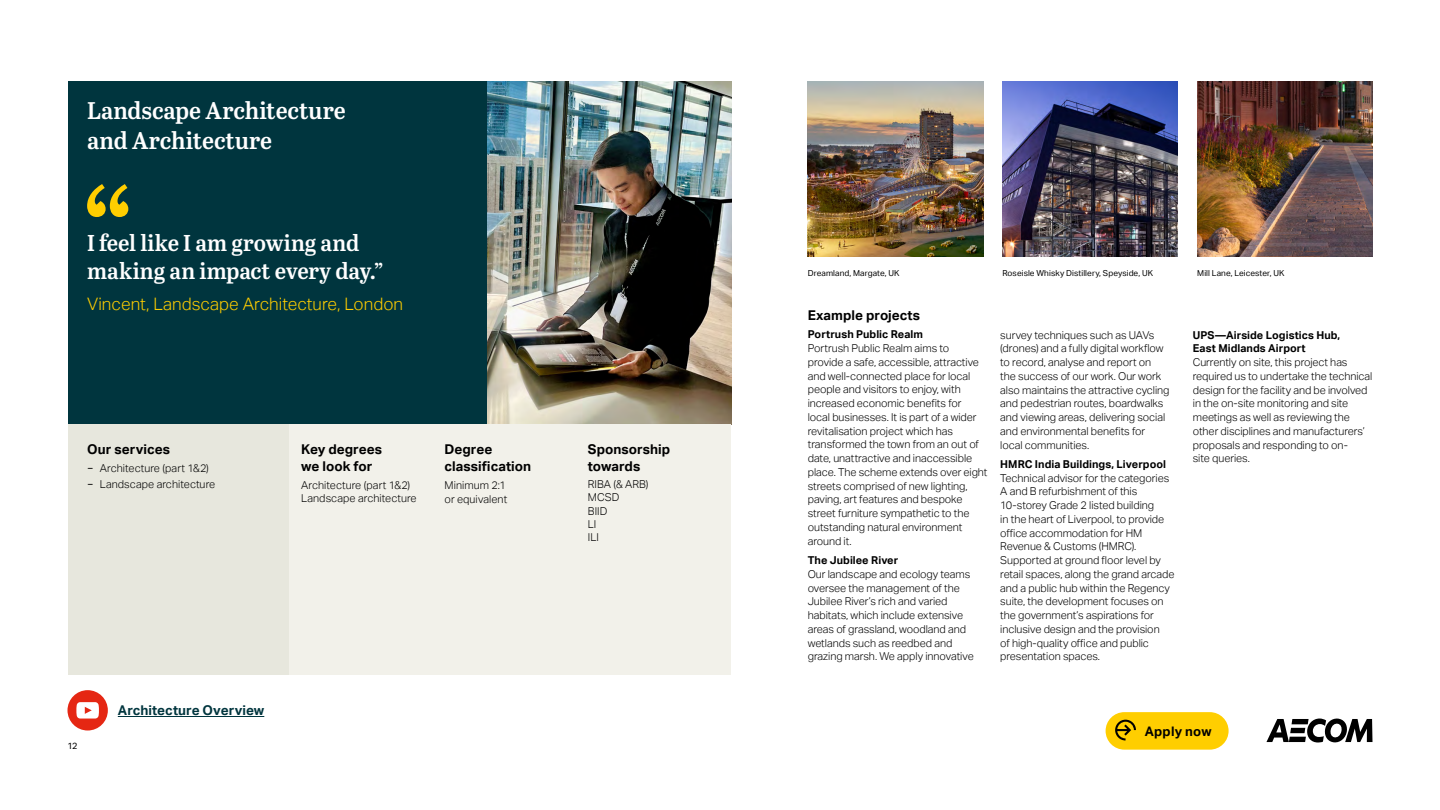
<style>
.page{position:relative;width:1440px;height:810px;background:#fff}
.page>*{position:absolute;margin:0;border:0;box-sizing:border-box;transform-origin:0 0}
.t1{font:24.08px/29.8px "Abril Titling Sb";letter-spacing:-.005em;color:#fff}
.t2{font:22.88px/27.5px "Abril Titling Sb";letter-spacing:-.005em;color:#fff}
.t3{font:300 17.17px "AECOM Sans";color:#ffce00}
.t4{font:700 13.5px/17.2px "AECOM Sans";color:#000}
.t5{font:700 13.5px "AECOM Sans";color:#00353e}
.t6{font:700 13.12px "AECOM Sans";letter-spacing:.015em;color:#000}
.t7{font:300 10.88px/13.7px "AECOM Sans";letter-spacing:-.005em;color:#000}
.t8{font:700 10.88px/13.7px "AECOM Sans";letter-spacing:.005em;color:#000}
.t9{font:9px "AECOM Sans";color:#000}
.t10{font:8.25px "AECOM Sans";letter-spacing:.01em;color:#000}
.s1{font-weight:400}
</style>
<div class="page">
<div style="left:68px;top:81px;width:644px;height:343px;background:#00353e"></div>
<img style="left:488px;top:81px;width:243px;height:343px">
<img style="left:808px;top:81px;width:175px;height:175px">
<img style="left:1003px;top:81px;width:175px;height:175px">
<img style="left:1197px;top:81px;width:176px;height:175px">
<div style="left:282px;top:424px;width:449px;height:251px;background:#f2f1ea"></div>
<div style="left:68px;top:424px;width:221px;height:251px;background:#e7e7dd"></div>
<svg style="left:87px;top:184px;width:41px;height:33px"></svg>
<hr style="left:118px;top:716px;width:146px;height:1px;background:#00353e">
<div style="left:67px;top:690px;width:41px;height:41px;background:#e52713;border-radius:20px"></div>
<svg style="left:76px;top:702px;width:23px;height:17px"></svg>
<svg style="left:1266px;top:718px;width:107px;height:25px"></svg>
<div style="left:1106px;top:712px;width:123px;height:38px;background:#ffce00;border-radius:19px"></div>
<svg style="left:1115px;top:720px;width:21px;height:21px"></svg>
<h1 class="t1" style="left:87px;top:95px;width:260px">Landscape Architecture and Architecture</h1>
<h2 class="t2" style="left:87px;top:229px;width:298px">I feel like I am growing and making an impact every day.”</h2>
<h3 class="t3" style="left:87px;top:294px;width:318px">Vincent, Landscape Architecture, London</h3>
<p class="t4" style="left:87px;top:440px;width:84px">Our services</p>
<p class="t7" style="left:87px;top:460px;width:130px;line-height:16px"><span class="s1">−</span> Architecture (part 1&amp;2) <span class="s1">−</span> Landscape architecture</p>
<p class="t4" style="left:301px;top:440px;width:82px">Key degrees we look for</p>
<p class="t7" style="left:301px;top:479px;width:117px;line-height:13px">Architecture (part 1&amp;2)<br>Landscape architecture</p>
<p class="t4" style="left:445px;top:440px;width:88px">Degree classification</p>
<p class="t7" style="left:445px;top:479px;width:64px">Minimum 2:1 or equivalent</p>
<p class="t4" style="left:588px;top:440px;width:84px">Sponsorship towards</p>
<p class="t7" style="left:588px;top:478px;width:62px;line-height:13px">RIBA (&amp; ARB)<br>MCSD<br>BIID<br>LI<br>ILI</p>
<p class="t9" style="left:68px;top:741px;width:11px">12</p>
<p class="t5" style="left:118px;top:703px;width:148px">Architecture Overview</p>
<p class="t10" style="left:808px;top:268px;width:93px">Dreamland, Margate, UK</p>
<p class="t10" style="left:1002px;top:268px;width:152px">Roseisle Whisky Distillery, Speyside, UK</p>
<p class="t10" style="left:1197px;top:268px;width:89px">Mill Lane, Leicester, UK</p>
<p class="t4" style="left:808px;top:307px;width:114px">Example projects</p>
<p class="t8" style="left:808px;top:328px;width:117px">Portrush Public Realm</p>
<p class="t7" style="left:808px;top:342px;width:181px">Portrush Public Realm aims to provide a safe, accessible, attractive and well-connected place for local people and visitors to enjoy, with increased economic benefits for<br>local businesses. It is part of a wider revitalisation project which has transformed the town from an out of date, unattractive and inaccessible place. The scheme extends over eight streets comprised of new lighting, paving, art features and bespoke street furniture sympathetic to the outstanding natural environment around it.</p>
<p class="t8" style="left:808px;top:554px;width:92px">The Jubilee River</p>
<p class="t7" style="left:808px;top:567px;width:168px">Our landscape and ecology teams oversee the management of the<br>Jubilee River’s rich and varied habitats, which include extensive areas of grassland, woodland and wetlands such as reedbed and grazing marsh. We apply innovative</p>
<p class="t7" style="left:1000px;top:328px;width:171px">survey techniques such as UAVs (drones) and a fully digital workflow to record, analyse and report on the success of our work. Our work also maintains the attractive cycling and pedestrian routes, boardwalks and viewing areas, delivering social and environmental benefits for local communities.</p>
<p class="t8" style="left:1000px;top:457px;width:167px">HMRC India Buildings, Liverpool</p>
<p class="t7" style="left:1000px;top:471px;width:176px">Technical advisor for the categories<br>A and B refurbishment of this<br>10-storey Grade 2 listed building<br>in the heart of Liverpool, to provide office accommodation for HM<br>Revenue &amp; Customs (HMRC).<br>Supported at ground floor level by retail spaces, along the grand arcade and a public hub within the Regency suite, the development focuses on the government’s aspirations for inclusive design and the provision<br>of high-quality office and public presentation spaces.</p>
<p class="t8" style="left:1193px;top:328px;width:149px">UPS—Airside Logistics Hub,<br>East Midlands Airport</p>
<p class="t7" style="left:1193px;top:356px;width:181px">Currently on site, this project has required us to undertake the technical design for the facility and be involved in the on-site monitoring and site meetings as well as reviewing the other disciplines and manufacturers’ proposals and responding to on-<br>site queries.</p>
<p class="t6" style="left:1145px;top:723px;width:68px">Apply now</p>
</div>
